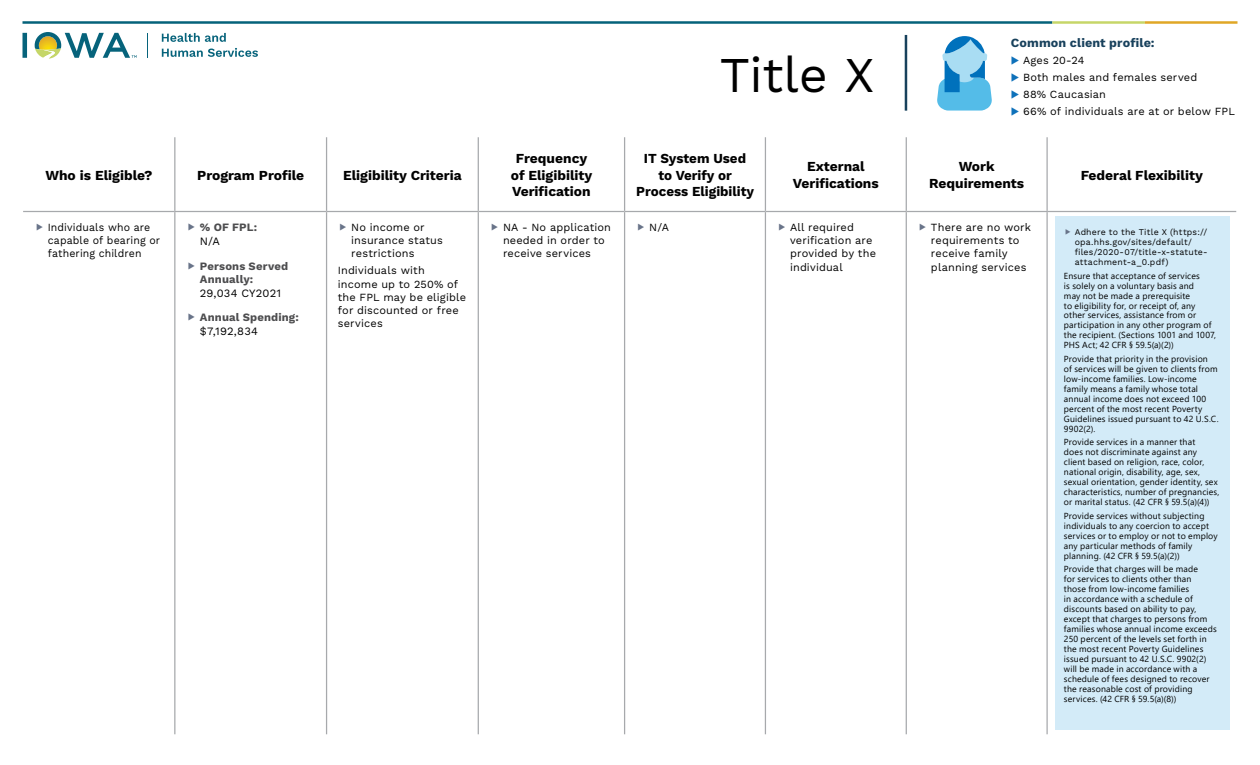
<style>
.page{position:relative;width:1260px;height:765px;background:#fff}
.page>*{position:absolute;margin:0;border:0;box-sizing:border-box;transform-origin:0 0}
.t1{font:50px "Work Sans";color:#000}
.t2{font:700 13.75px/16.5px "Work Sans";color:#000;text-align:center}
.t3{font:700 12.5px "Work Sans";letter-spacing:.01em;color:#18415c}
.t4{font:700 11.25px/13.5px "Work Sans";letter-spacing:.015em;color:#4d4d4f}
.t5{font:11.25px "Work Sans";letter-spacing:.015em;color:#000}
.t6{font:11px/13.1px "Work Sans";letter-spacing:.01em;color:#000}
.t7{font:11px/13.1px "Work Sans";letter-spacing:.01em;color:#000;scale:.96 1}
.t8{font:8.75px/10px "Segoe UI";letter-spacing:.02em;color:#000}
.t9{font:8.75px/10px "Work Sans";letter-spacing:.02em;color:#000}
.s1{color:#0e71ba}
</style>
<div class="page">
<hr style="left:22px;top:21px;width:1030px;height:3px;background:#04627a">
<hr style="left:1052px;top:21px;width:93px;height:3px;background:#c6d668">
<hr style="left:1145px;top:21px;width:92px;height:3px;background:#e0a726">
<svg style="left:22px;top:33px;width:5px;height:25px"></svg>
<svg style="left:35px;top:32px;width:102px;height:27px"></svg>
<svg style="left:147px;top:33px;width:1px;height:25px"></svg>
<svg style="left:162px;top:33px;width:64px;height:9px"></svg>
<svg style="left:162px;top:48px;width:96px;height:9px"></svg>
<div style="left:1056px;top:217px;width:174px;height:513px;background:#d3ebf8"></div>
<svg style="left:937px;top:36px;width:55px;height:75px"></svg>
<hr style="left:905px;top:35px;width:2px;height:76px;background:#18415c">
<hr style="left:478px;top:137px;width:1px;height:74px;background:#a7a9ac">
<hr style="left:624px;top:137px;width:1px;height:74px;background:#a7a9ac">
<hr style="left:765px;top:137px;width:1px;height:74px;background:#a7a9ac">
<hr style="left:906px;top:137px;width:1px;height:74px;background:#a7a9ac">
<hr style="left:23px;top:211px;width:152px;height:1px;background:#a7a9ac">
<hr style="left:327px;top:211px;width:151px;height:1px;background:#a7a9ac">
<hr style="left:478px;top:211px;width:147px;height:1px;background:#a7a9ac">
<hr style="left:478px;top:212px;width:1px;height:522px;background:#a7a9ac">
<hr style="left:625px;top:211px;width:140px;height:1px;background:#a7a9ac">
<hr style="left:624px;top:212px;width:1px;height:522px;background:#a7a9ac">
<hr style="left:765px;top:211px;width:141px;height:1px;background:#a7a9ac">
<hr style="left:765px;top:212px;width:1px;height:522px;background:#a7a9ac">
<hr style="left:906px;top:211px;width:141px;height:1px;background:#a7a9ac">
<hr style="left:906px;top:212px;width:1px;height:522px;background:#a7a9ac">
<hr style="left:174px;top:212px;width:1px;height:522px;background:#a7a9ac">
<hr style="left:326px;top:212px;width:1px;height:522px;background:#a7a9ac">
<hr style="left:174px;top:137px;width:1px;height:74px;background:#a7a9ac">
<hr style="left:326px;top:137px;width:1px;height:74px;background:#a7a9ac">
<hr style="left:175px;top:211px;width:152px;height:1px;background:#a7a9ac">
<hr style="left:1046px;top:137px;width:2px;height:74px;background:#a7a9ac">
<hr style="left:1047px;top:211px;width:189px;height:1px;background:#a7a9ac">
<hr style="left:1046px;top:212px;width:2px;height:522px;background:#a7a9ac">
<h2 class="t2" style="left:45px;top:167px;width:109px">Who is Eligible?</h2>
<h2 class="t2" style="left:197px;top:167px;width:109px">Program Profile</h2>
<h2 class="t2" style="left:343px;top:167px;width:120px">Eligibility Criteria</h2>
<p class="t7" style="left:48px;top:221px;width:119px">Individuals who are capable of bearing or fathering children</p>
<p class="t4" style="left:200px;top:221px;width:59px">% OF FPL:</p>
<p class="t5" style="left:200px;top:234px;width:22px">N/A</p>
<p class="t4" style="left:200px;top:260px;width:90px">Persons Served<br>Annually:</p>
<p class="t5" style="left:200px;top:286px;width:83px">29,034 CY2021</p>
<p class="t4" style="left:200px;top:311px;width:100px">Annual Spending:</p>
<p class="t5" style="left:200px;top:324px;width:60px">$7,192,834</p>
<p class="t6" style="left:351px;top:221px;width:93px">No income or insurance status restrictions</p>
<p class="t6" style="left:338px;top:265px;width:130px">Individuals with income up to 250% of the FPL may be eligible for discounted or free services</p>
<h1 class="t1" style="left:720px;top:45px;width:156px">Title X</h1>
<h3 class="t3" style="left:1011px;top:35px;width:145px">Common client profile:</h3>
<p class="t6" style="left:1011px;top:54px;width:75px"><span class="s1">◆</span> Ages 20-24</p>
<p class="t6" style="left:1011px;top:71px;width:188px"><span class="s1">◆</span> Both males and females served</p>
<p class="t6" style="left:1011px;top:88px;width:97px"><span class="s1">◆</span> 88% Caucasian</p>
<p class="t6" style="left:1011px;top:105px;width:226px"><span class="s1">◆</span> 66% of individuals are at or below FPL</p>
<h2 class="t2" style="left:511px;top:151px;width:83px">Frequency of Eligibility<br>Verification</h2>
<h2 class="t2" style="left:636px;top:151px;width:119px">IT System Used to Verify or<br>Process Eligibility</h2>
<h2 class="t2" style="left:793px;top:159px;width:87px">External<br>Verifications</h2>
<h2 class="t2" style="left:929px;top:159px;width:97px">Work<br>Requirements</h2>
<h2 class="t2" style="left:1081px;top:167px;width:124px">Federal Flexibility</h2>
<p class="t6" style="left:503px;top:221px;width:110px">NA - No application needed in order to receive services</p>
<p class="t6" style="left:649px;top:221px;width:21px">N/A</p>
<p class="t6" style="left:790px;top:221px;width:87px">All required verification are provided by the individual</p>
<p class="t6" style="left:931px;top:221px;width:102px">There are no work requirements to receive family planning services</p>
<p class="t9" style="left:1075px;top:228px;width:134px">Adhere to the Title X (https:// opa.hhs.gov/sites/default/ files/2020-07/title-x-statute&shy;attachment-a_0.pdf)</p>
<p class="t8" style="left:1064px;top:270px;width:154px">Ensure that acceptance of services<br>is solely on a voluntary basis and<br>may not be made a prerequisite<br>to eligibility for, or receipt of, any other services, assistance from or participation in any other program of the recipient. (Sections 1001 and 1007, PHS Act; 42 CFR § 59.5(a)(2))</p>
<p class="t8" style="left:1064px;top:353px;width:156px">Provide that priority in the provision<br>of services will be given to clients from low-income families. Low-income family means a family whose total annual income does not exceed 100 percent of the most recent Poverty<br>Guidelines issued pursuant to 42 U.S.C.<br>9902(2).</p>
<p class="t8" style="left:1064px;top:437px;width:157px">Provide services in a manner that<br>does not discriminate against any client based on religion, race, color, national origin, disability, age, sex, sexual orientation, gender identity, sex characteristics, number of pregnancies, or marital status. (42 CFR § 59.5(a)(4))</p>
<p class="t8" style="left:1064px;top:510px;width:155px">Provide services without subjecting individuals to any coercion to accept services or to employ or not to employ any particular methods of family planning. (42 CFR § 59.5(a)(2))</p>
<p class="t8" style="left:1064px;top:563px;width:154px">Provide that charges will be made<br>for services to clients other than<br>those from low-income families<br>in accordance with a schedule of discounts based on ability to pay, except that charges to persons from families whose annual income exceeds 250 percent of the levels set forth in the most recent Poverty Guidelines issued pursuant to 42 U.S.C. 9902(2) will be made in accordance with a schedule of fees designed to recover the reasonable cost of providing services. (42 CFR § 59.5(a)(8))</p>
</div>
